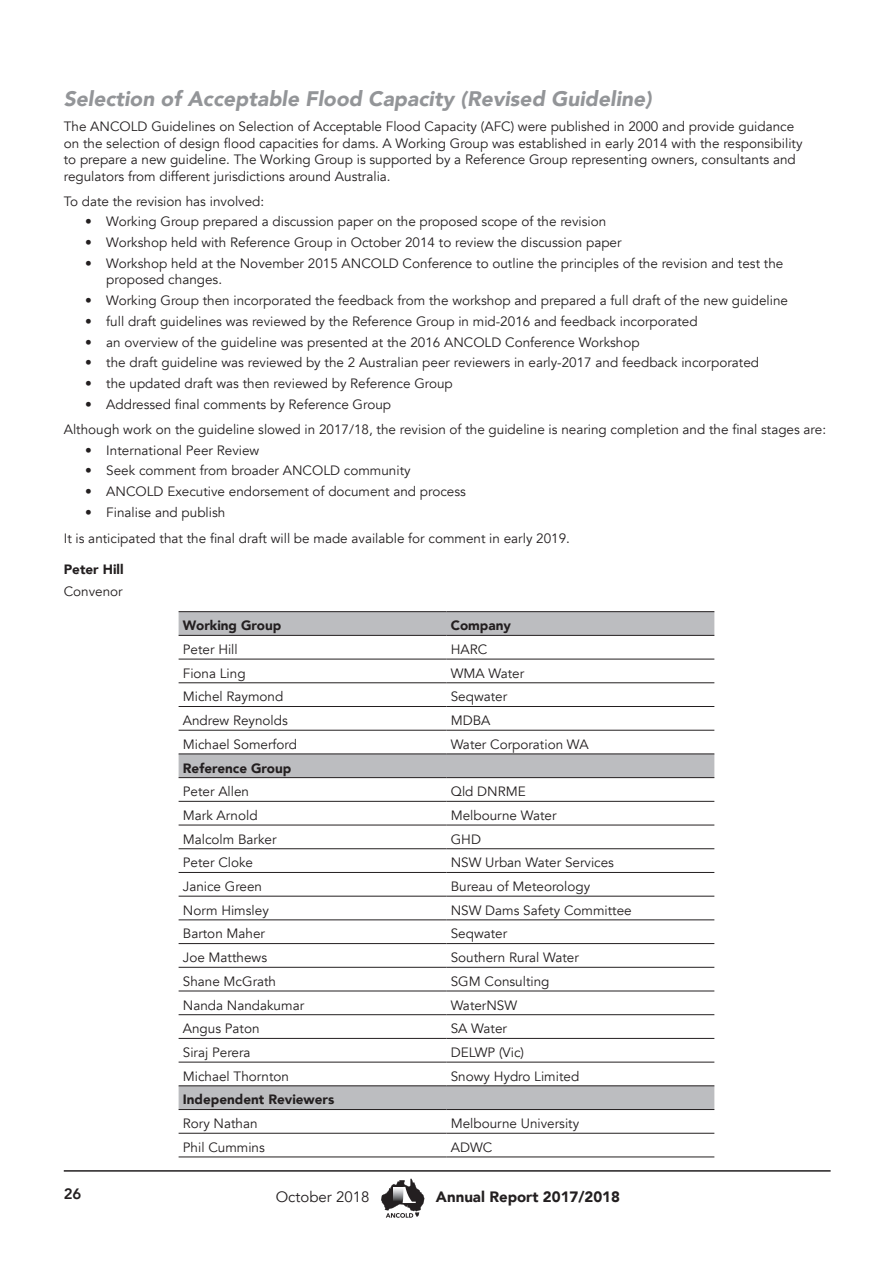
<style>
.page{position:relative;width:893px;height:1263px;background:#fff}
.page>*{position:absolute;margin:0;border:0;box-sizing:border-box;transform-origin:0 0}
.Heading_2{font:italic 900 21px "Avenir";color:#939598}
.t1{font:900 15px "Avenir";color:#231f20}
.t2{font:15px "Avenir";color:#231f20}
.t3{font:800 15px "Avenir";color:#231f20}
.Body_Text{font:13.5px/16.5px "Avenir";color:#231f20}
.Indent{font:13.5px/16.5px "Avenir";color:#231f20}
.Small_Bold_2{font:900 13.5px "Avenir";color:#231f20}
.Name{font:900 13.5px "Avenir";color:#231f20}
</style>
<div class="page">
<hr style="left:64px;top:1170px;width:767px;height:2px;background:#231f20">
<svg style="left:381px;top:1179px;width:43px;height:39px"></svg>
<svg style="left:179px;top:612px;width:535px;height:497px"></svg>
<hr style="left:179px;top:635px;width:267px;height:1px;background:#231f20">
<hr style="left:446px;top:635px;width:268px;height:1px;background:#231f20">
<hr style="left:179px;top:659px;width:267px;height:1px;background:#231f20">
<hr style="left:446px;top:659px;width:268px;height:1px;background:#231f20">
<hr style="left:179px;top:682px;width:267px;height:1px;background:#231f20">
<hr style="left:446px;top:682px;width:268px;height:1px;background:#231f20">
<hr style="left:179px;top:706px;width:267px;height:1px;background:#231f20">
<hr style="left:446px;top:706px;width:268px;height:1px;background:#231f20">
<hr style="left:179px;top:730px;width:267px;height:1px;background:#231f20">
<hr style="left:446px;top:730px;width:268px;height:1px;background:#231f20">
<hr style="left:179px;top:753px;width:267px;height:1px;background:#231f20">
<hr style="left:446px;top:753px;width:268px;height:1px;background:#231f20">
<hr style="left:179px;top:777px;width:267px;height:1px;background:#231f20">
<hr style="left:446px;top:777px;width:268px;height:1px;background:#231f20">
<hr style="left:179px;top:801px;width:267px;height:1px;background:#231f20">
<hr style="left:446px;top:801px;width:268px;height:1px;background:#231f20">
<hr style="left:179px;top:825px;width:267px;height:1px;background:#231f20">
<hr style="left:446px;top:825px;width:268px;height:1px;background:#231f20">
<hr style="left:179px;top:848px;width:267px;height:1px;background:#231f20">
<hr style="left:446px;top:848px;width:268px;height:1px;background:#231f20">
<hr style="left:179px;top:872px;width:267px;height:1px;background:#231f20">
<hr style="left:446px;top:872px;width:268px;height:1px;background:#231f20">
<hr style="left:179px;top:896px;width:267px;height:1px;background:#231f20">
<hr style="left:446px;top:896px;width:268px;height:1px;background:#231f20">
<hr style="left:179px;top:919px;width:267px;height:1px;background:#231f20">
<hr style="left:446px;top:919px;width:268px;height:1px;background:#231f20">
<hr style="left:179px;top:943px;width:267px;height:1px;background:#231f20">
<hr style="left:446px;top:943px;width:268px;height:1px;background:#231f20">
<hr style="left:179px;top:967px;width:267px;height:1px;background:#231f20">
<hr style="left:446px;top:967px;width:268px;height:1px;background:#231f20">
<hr style="left:179px;top:990px;width:267px;height:1px;background:#231f20">
<hr style="left:446px;top:990px;width:268px;height:1px;background:#231f20">
<hr style="left:179px;top:1014px;width:267px;height:1px;background:#231f20">
<hr style="left:446px;top:1014px;width:268px;height:1px;background:#231f20">
<hr style="left:179px;top:1038px;width:267px;height:1px;background:#231f20">
<hr style="left:446px;top:1038px;width:268px;height:1px;background:#231f20">
<hr style="left:179px;top:1062px;width:267px;height:1px;background:#231f20">
<hr style="left:446px;top:1062px;width:268px;height:1px;background:#231f20">
<hr style="left:179px;top:1085px;width:267px;height:1px;background:#231f20">
<hr style="left:446px;top:1085px;width:268px;height:1px;background:#231f20">
<hr style="left:179px;top:1109px;width:267px;height:1px;background:#231f20">
<hr style="left:446px;top:1109px;width:268px;height:1px;background:#231f20">
<hr style="left:179px;top:1133px;width:267px;height:1px;background:#231f20">
<hr style="left:446px;top:1133px;width:268px;height:1px;background:#231f20">
<hr style="left:179px;top:611px;width:267px;height:1px;background:#231f20">
<hr style="left:446px;top:611px;width:268px;height:1px;background:#231f20">
<hr style="left:179px;top:1156px;width:267px;height:1px;background:#231f20">
<hr style="left:446px;top:1156px;width:268px;height:1px;background:#231f20">
<p class="Heading_2" style="left:64px;top:81px;width:590px">Selection of Acceptable Flood Capacity (Revised Guideline)</p>
<p class="Body_Text" style="left:64px;top:118px;width:740px">The ANCOLD Guidelines on Selection of Acceptable Flood Capacity (AFC) were published in 2000 and provide guidance on the selection of design flood capacities for dams. A Working Group was established in early 2014 with the responsibility to prepare a new guideline. The Working Group is supported by a Reference Group representing owners, consultants and regulators from different jurisdictions around Australia.</p>
<p class="Body_Text" style="left:64px;top:193px;width:202px">To date the revision has involved:</p>
<p class="Indent" style="left:85px;top:214px;width:523px">• Working Group prepared a discussion paper on the proposed scope of the revision</p>
<p class="Indent" style="left:85px;top:234px;width:538px">• Workshop held with Reference Group in October 2014 to review the discussion paper</p>
<p class="Indent" style="left:106px;top:255px;width:679px;text-indent:-21px">• Workshop held at the November 2015 ANCOLD Conference to outline the principles of the revision and test the proposed changes.</p>
<p class="Indent" style="left:85px;top:292px;width:704px">• Working Group then incorporated the feedback from the workshop and prepared a full draft of the new guideline</p>
<p class="Indent" style="left:85px;top:313px;width:614px">• full draft guidelines was reviewed by the Reference Group in mid-2016 and feedback incorporated</p>
<p class="Indent" style="left:85px;top:334px;width:556px">• an overview of the guideline was presented at the 2016 ANCOLD Conference Workshop</p>
<p class="Indent" style="left:85px;top:355px;width:675px">• the draft guideline was reviewed by the 2 Australian peer reviewers in early-2017 and feedback incorporated</p>
<p class="Indent" style="left:85px;top:375px;width:369px">• the updated draft was then reviewed by Reference Group</p>
<p class="Indent" style="left:85px;top:396px;width:308px">• Addressed final comments by Reference Group</p>
<p class="Body_Text" style="left:64px;top:421px;width:764px">Although work on the guideline slowed in 2017/18, the revision of the guideline is nearing completion and the final stages are:</p>
<p class="Indent" style="left:85px;top:442px;width:176px">• International Peer Review</p>
<p class="Indent" style="left:85px;top:463px;width:327px">• Seek comment from broader ANCOLD community</p>
<p class="Indent" style="left:85px;top:483px;width:382px">• ANCOLD Executive endorsement of document and process</p>
<p class="Indent" style="left:85px;top:504px;width:142px">• Finalise and publish</p>
<p class="Body_Text" style="left:64px;top:531px;width:508px">It is anticipated that the final draft will be made available for comment in early 2019.</p>
<p class="Name" style="left:64px;top:558px;width:61px">Peter Hill</p>
<p class="Body_Text" style="left:64px;top:584px;width:61px">Convenor</p>
<p class="Small_Bold_2" style="left:183px;top:614px;width:100px">Working Group</p>
<p class="Small_Bold_2" style="left:451px;top:614px;width:62px">Company</p>
<p class="Body_Text" style="left:183px;top:641px;width:56px">Peter Hill</p>
<p class="Body_Text" style="left:451px;top:641px;width:38px">HARC</p>
<p class="Body_Text" style="left:183px;top:665px;width:64px">Fiona Ling</p>
<p class="Body_Text" style="left:451px;top:665px;width:75px">WMA Water</p>
<p class="Body_Text" style="left:183px;top:689px;width:102px">Michel Raymond</p>
<p class="Body_Text" style="left:451px;top:689px;width:58px">Seqwater</p>
<p class="Body_Text" style="left:183px;top:712px;width:107px">Andrew Reynolds</p>
<p class="Body_Text" style="left:451px;top:712px;width:41px">MDBA</p>
<p class="Body_Text" style="left:183px;top:736px;width:116px">Michael Somerford</p>
<p class="Body_Text" style="left:451px;top:736px;width:139px">Water Corporation WA</p>
<p class="Small_Bold_2" style="left:183px;top:756px;width:110px">Reference Group</p>
<p class="Body_Text" style="left:183px;top:783px;width:68px">Peter Allen</p>
<p class="Body_Text" style="left:451px;top:783px;width:77px">Qld DNRME</p>
<p class="Body_Text" style="left:183px;top:807px;width:76px">Mark Arnold</p>
<p class="Body_Text" style="left:451px;top:807px;width:107px">Melbourne Water</p>
<p class="Body_Text" style="left:183px;top:831px;width:95px">Malcolm Barker</p>
<p class="Body_Text" style="left:451px;top:831px;width:32px">GHD</p>
<p class="Body_Text" style="left:183px;top:855px;width:72px">Peter Cloke</p>
<p class="Body_Text" style="left:451px;top:855px;width:165px">NSW Urban Water Services</p>
<p class="Body_Text" style="left:183px;top:878px;width:81px">Janice Green</p>
<p class="Body_Text" style="left:451px;top:878px;width:141px">Bureau of Meteorology</p>
<p class="Body_Text" style="left:183px;top:902px;width:87px">Norm Himsley</p>
<p class="Body_Text" style="left:451px;top:902px;width:183px">NSW Dams Safety Committee</p>
<p class="Body_Text" style="left:183px;top:926px;width:84px">Barton Maher</p>
<p class="Body_Text" style="left:451px;top:926px;width:58px">Seqwater</p>
<p class="Body_Text" style="left:183px;top:949px;width:86px">Joe Matthews</p>
<p class="Body_Text" style="left:451px;top:949px;width:130px">Southern Rural Water</p>
<p class="Body_Text" style="left:183px;top:973px;width:95px">Shane McGrath</p>
<p class="Body_Text" style="left:451px;top:973px;width:100px">SGM Consulting</p>
<p class="Body_Text" style="left:183px;top:997px;width:123px">Nanda Nandakumar</p>
<p class="Body_Text" style="left:451px;top:997px;width:68px">WaterNSW</p>
<p class="Body_Text" style="left:183px;top:1021px;width:78px">Angus Paton</p>
<p class="Body_Text" style="left:451px;top:1021px;width:58px">SA Water</p>
<p class="Body_Text" style="left:183px;top:1044px;width:69px">Siraj Perera</p>
<p class="Body_Text" style="left:451px;top:1044px;width:75px">DELWP (Vic)</p>
<p class="Body_Text" style="left:183px;top:1068px;width:108px">Michael Thornton</p>
<p class="Body_Text" style="left:451px;top:1068px;width:130px">Snowy Hydro Limited</p>
<p class="Small_Bold_2" style="left:183px;top:1088px;width:153px">Independent Reviewers</p>
<p class="Body_Text" style="left:183px;top:1115px;width:76px">Rory Nathan</p>
<p class="Body_Text" style="left:451px;top:1115px;width:130px">Melbourne University</p>
<p class="Body_Text" style="left:183px;top:1139px;width:83px">Phil Cummins</p>
<p class="Body_Text" style="left:451px;top:1139px;width:43px">ADWC</p>
<p class="t3" style="left:64px;top:1182px;width:19px">26</p>
<p class="t2" style="left:276px;top:1188px;width:95px">October 2018</p>
<p class="t1" style="left:436px;top:1184px;width:186px">Annual Report 2017/2018</p>
</div>
